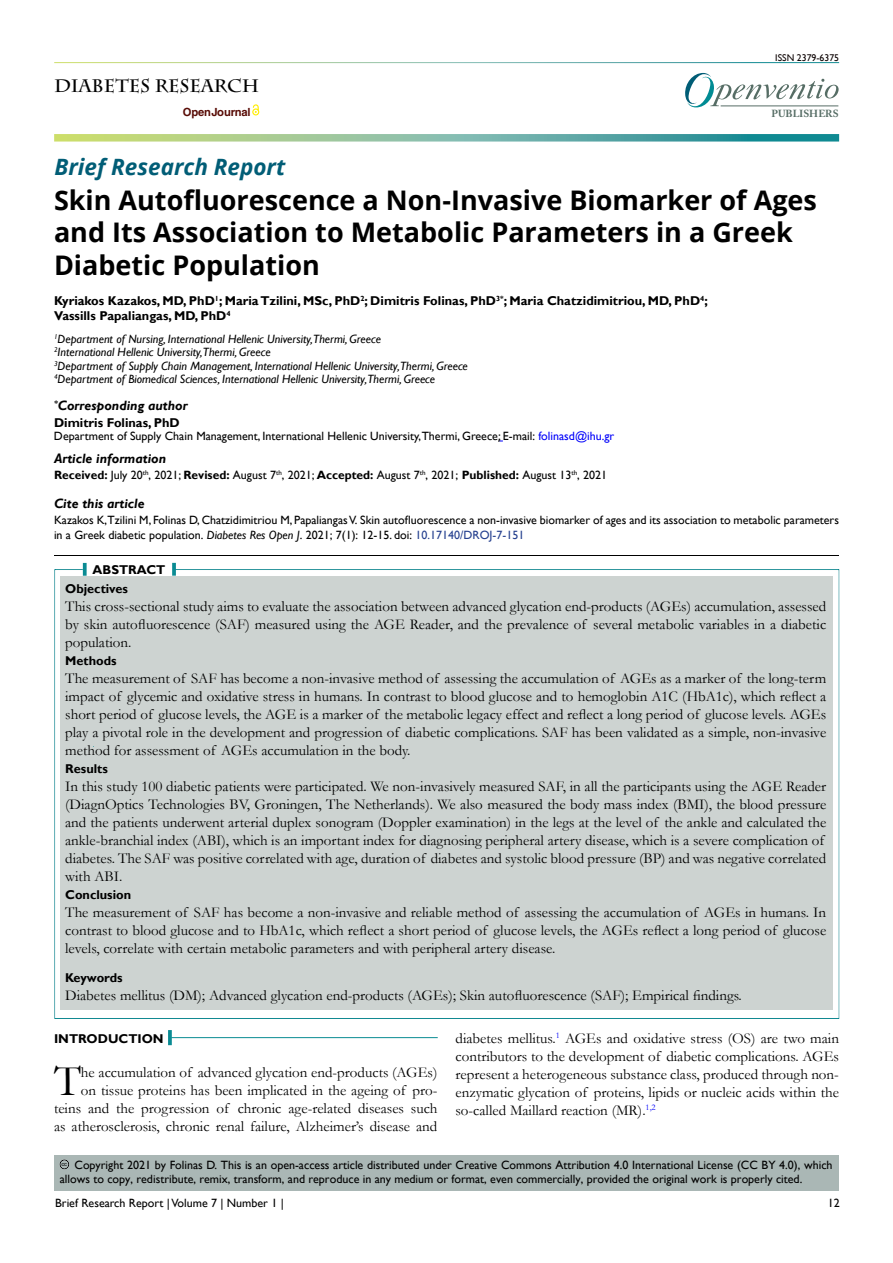
<style>
.page{position:relative;width:893px;height:1263px;background:#fff}
.page>*{position:absolute;margin:0;border:0;box-sizing:border-box;transform-origin:0 0}
.t1{font:43.8px "Garamond";color:#000}
.t2{font:700 27px/32.4px "Open Sans";color:#000}
.t3{font:italic 700 22.5px "Open Sans";color:#015d76}
.t4{font:700 18px "Charlemagne Std";color:#000}
.t5{font:15px/18px "Garamond";color:#000;text-align:justify}
.t6{font:italic 700 13.5px "Gill Sans";color:#000101}
.t7{font:italic 700 13.5px "Gill Sans";color:#000}
.t8{font:700 12.75px/15.3px "Gill Sans";color:#000101}
.t9{font:700 12.75px/19.5px "Gill Sans";color:#000}
.t10{font:12px/15px "Gill Sans";color:#000}
.t11{font:italic 12px/13.5px "Gill Sans";color:#000101}
.t12{font:12px "Gill Sans";color:#000101}
.t13{font:700 11.25px "Helvetica LT Std";letter-spacing:-.015em;color:#580b05}
.t14{font:700 10.2px "Adobe Caslon Pro";color:#566d65}
.t15{font:9.75px "Gill Sans";color:#0a0000}
.t16{font:5.7px "Arial";color:#000}
.s1{color:#000}
.s2{color:#0000fa}
.s3{font-weight:700}
.s4{font-style:italic}
.s5{color:#25408f}
</style>
<div class="page">
<svg style="left:685px;top:73px;width:154px;height:35px"></svg>
<hr style="left:721px;top:106px;width:117px;height:1px;background:#566d65">
<svg style="left:54px;top:134px;width:785px;height:8px;background:#81ba9d"></svg>
<svg style="left:253px;top:104px;width:6px;height:10px"></svg>
<div style="left:42px;top:546px;width:810px;height:12px;background:#f6f1f3;opacity:.75"></div>
<div style="left:54px;top:1155px;width:785px;height:35px;background:#aab7b5"></div>
<div style="left:47px;top:1148px;width:37px;height:22px;background:#f6f1f3;opacity:.75"></div>
<div style="left:42px;top:560px;width:810px;height:460px;background:#f6f1f3;opacity:.75"></div>
<svg style="left:83px;top:563px;width:4px;height:13px"></svg>
<svg style="left:172px;top:563px;width:4px;height:13px"></svg>
<hr style="left:171px;top:1037px;width:267px;height:1px;background:#0a8b93">
<svg style="left:168px;top:1030px;width:4px;height:15px"></svg>
<p class="t4" style="left:54px;top:76px;width:207px">DIABETES RESEARCH</p>
<p class="t13" style="left:183px;top:105px;width:69px">Open Journal</p>
<h3 class="t3" style="left:54px;top:151px;width:232px">Brief Research Report</h3>
<p class="t15" style="left:775px;top:52px;width:65px">ISSN 2379-6375</p>
<p class="t14" style="left:771px;top:108px;width:69px">PUBLISHERS</p>
<h2 class="t2" style="left:54px;top:183px;width:764px">Skin Autofluorescence a Non-Invasive Biomarker of Ages and Its Association to Metabolic Parameters in a Greek<br>Diabetic Population</h2>
<p class="t8" style="left:54px;top:293px;width:655px">Kyriakos Kazakos, MD, PhD<sup>1</sup>; Maria Tzilini, MSc, PhD<sup>2</sup>; Dimitris Folinas, PhD<sup>3*</sup>; Maria Chatzidimitriou, MD, PhD<sup>4</sup>;<br>Vassills Papaliangas, MD, PhD<sup>4</sup></p>
<p class="t11" style="left:54px;top:332px;width:415px"><sup>1</sup>Department of Nursing, International Hellenic University,Thermi, Greece<br><sup>2</sup>International Hellenic University,Thermi, Greece<br><sup>3</sup>Department of Supply Chain Management, International Hellenic University,Thermi, Greece <sup>4</sup>Department of Biomedical Sciences, International Hellenic University,Thermi, Greece</p>
<p class="t6" style="left:54px;top:398px;width:135px"><sup>*</sup>Corresponding author</p>
<p class="t8" style="left:54px;top:415px;width:127px">Dimitris Folinas, PhD</p>
<p class="t12" style="left:54px;top:429px;width:562px">Department of Supply Chain Management, International Hellenic University,Thermi, Greece<span class="s1">;</span> E-mail: <span class="s2">folinasd@ihu.gr</span></p>
<p class="t6" style="left:54px;top:451px;width:114px">Article information</p>
<p class="t12" style="left:54px;top:468px;width:555px"><span class="s3">Received:</span> July 20<sup>th</sup>, 2021; <span class="s3">Revised:</span> August 7<sup>th</sup>, 2021; <span class="s3">Accepted:</span> August 7<sup>th</sup>, 2021; <span class="s3">Published:</span> August 13<sup>th</sup>, 2021</p>
<p class="t7" style="left:54px;top:496px;width:92px">Cite this article</p>
<p class="t10" style="left:54px;top:512px;width:786px">Kazakos K,Tzilini M, Folinas D, Chatzidimitriou M, Papaliangas V. Skin autofluorescence a non-invasive biomarker of ages and its association to metabolic parameters in a Greek diabetic population. <span class="s4">Diabetes Res Open J</span>. 2021; 7(1): 12-15. doi: <span class="s5">10.17140/DROJ-7-151</span></p>
<p class="t9" style="left:65px;top:560px;width:102px;text-indent:27px">ABSTRACT<br>Objectives</p>
<p class="t5" style="left:65px;top:597px;width:763px">This cross-sectional study aims to evaluate the association between advanced glycation end-products (AGEs) accumulation, assessed by skin autofluorescence (SAF) measured using the AGE Reader, and the prevalence of several metabolic variables in a diabetic population.</p>
<p class="t9" style="left:65px;top:651px;width:53px">Methods</p>
<p class="t5" style="left:65px;top:669px;width:762px">The measurement of SAF has become a non-invasive method of assessing the accumulation of AGEs as a marker of the long-term impact of glycemic and oxidative stress in humans. In contrast to blood glucose and to hemoglobin A1C (HbA1c), which reflect a short period of glucose levels, the AGE is a marker of the metabolic legacy effect and reflect a long period of glucose levels. AGEs play a pivotal role in the development and progression of diabetic complications. SAF has been validated as a simple, non-invasive method for assessment of AGEs accumulation in the body.</p>
<p class="t9" style="left:65px;top:759px;width:44px">Results</p>
<p class="t5" style="left:65px;top:777px;width:762px;text-align:left">In this study 100 diabetic patients were participated. We non-invasively measured SAF, in all the participants using the AGE Reader (DiagnOptics Technologies BV, Groningen, The Netherlands). We also measured the body mass index (BMI), the blood pressure and the patients underwent arterial duplex sonogram (Doppler examination) in the legs at the level of the ankle and calculated the ankle-branchial index (ABI), which is an important index for diagnosing peripheral artery disease, which is a severe complication of diabetes. The SAF was positive correlated with age, duration of diabetes and systolic blood pressure (BP) and was negative correlated with ABI.</p>
<p class="t9" style="left:65px;top:885px;width:68px">Conclusion</p>
<p class="t5" style="left:65px;top:903px;width:763px">The measurement of SAF has become a non-invasive and reliable method of assessing the accumulation of AGEs in humans. In contrast to blood glucose and to HbA1c, which reflect a short period of glucose levels, the AGEs reflect a long period of glucose levels, correlate with certain metabolic parameters and with peripheral artery disease.</p>
<p class="t9" style="left:65px;top:968px;width:59px">Keywords</p>
<p class="t5" style="left:65px;top:985px;width:678px">Diabetes mellitus (DM); Advanced glycation end-products (AGEs); Skin autofluorescence (SAF); Empirical findings.</p>
<p class="t9" style="left:54px;top:1029px;width:111px">INTRODUCTION</p>
<h1 class="t1" style="left:54px;top:1051px;width:28px">T</h1>
<p class="t5" style="left:455px;top:1029px;width:385px">diabetes mellitus.<sup>1</sup> AGEs and oxidative stress (OS) are two main contributors to the development of diabetic complications. AGEs represent a heterogeneous substance class, produced through non&shy;enzymatic glycation of proteins, lipids or nucleic acids within the so-called Maillard reaction (MR).<sup>1,2</sup></p>
<p class="t5" style="left:54px;top:1062px;width:385px;text-align:right">he accumulation of advanced glycation end-products (AGEs)<br>on tissue proteins has been implicated in the ageing of pro&shy;teins and the progression of chronic age-related diseases such as atherosclerosis, chronic renal failure, Alzheimer’s disease and</p>
<p class="t10" style="left:60px;top:1158px;width:774px;line-height:14.4px;text-indent:15px">Copyright 2021 by Folinas D. This is an open-access article distributed under Creative Commons Attribution 4.0 International License (CC BY 4.0), which allows to copy, redistribute, remix, transform, and reproduce in any medium or format, even commercially, provided the original work is properly cited.</p>
<p class="t16" style="left:61px;top:1160px;width:7px">cc</p>
<p class="t10" style="left:55px;top:1195px;width:230px">Brief Research Report | Volume 7 | Number 1 |</p>
<p class="t10" style="left:828px;top:1196px;width:13px">12</p>
</div>
